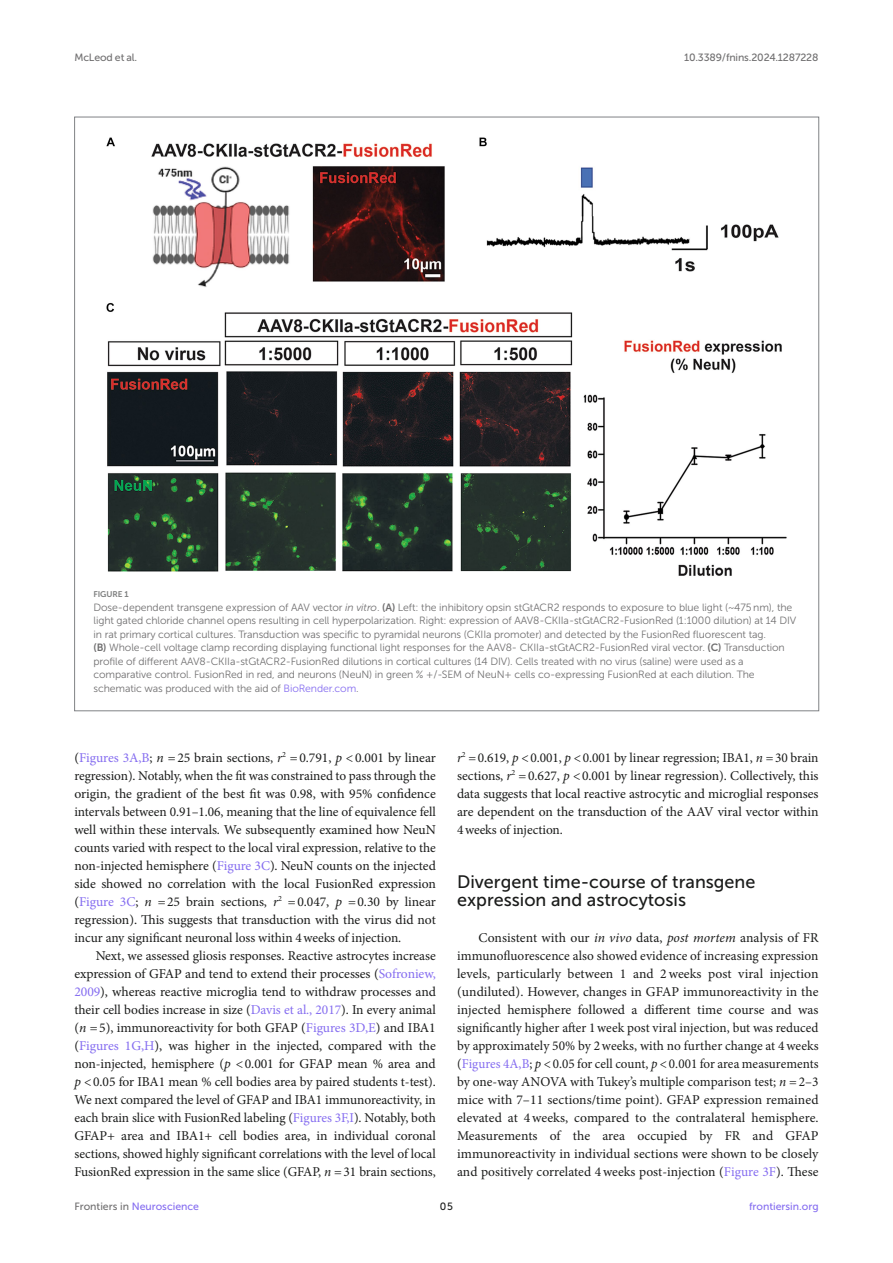
<style>
.page{position:relative;width:893px;height:1263px;background:#fff}
.page>*{position:absolute;margin:0;border:0;box-sizing:border-box;transform-origin:0 0}
.HEAD_2{font:18px/18px "Museo Sans 500";color:#1b1c1b}
.TEXT{font:13.5px/18px "Minion Pro";letter-spacing:-.005em;color:#1b1c1b;text-align:justify}
.TEXT_FLUSH{font:13.5px/18px "Minion Pro";letter-spacing:.005em;color:#1b1c1b;text-align:justify}
.FIG_HD{font:10.5px/13.5px "Museo Sans 300";letter-spacing:-.01em;color:#706f70}
.t1{font:10.5px "Museo Sans 500";color:#856df0}
.t2{font:10.5px "Museo Sans 500";letter-spacing:-.015em;color:#706f70}
.t3{font:10.5px "Museo Sans 500";color:#1b1c1b}
.FIG_HD-2{font:8.25px "Museo Sans 700";letter-spacing:-.01em;color:#7e7f7f}
.s1{font-style:italic}
.s2{font-family:"Museo Sans 700"}
.s3{color:#856df0}
.s4{color:#706f70}
</style>
<div class="page">
<img style="left:106px;top:137px;width:681px;height:439px">
<p class="t2" style="left:74px;top:51px;width:64px">McLeod et al.</p>
<p class="t2" style="left:684px;top:51px;width:136px">10.3389/fnins.2024.1287228</p>
<p class="FIG_HD-2" style="left:94px;top:590px;width:37px">FIGURE 1</p>
<p class="FIG_HD" style="left:94px;top:601px;width:704px">Dose-dependent transgene expression of AAV vector <span class="s1">in vitro</span>. <span class="s2">(A)</span> Left: the inhibitory opsin stGtACR2 responds to exposure to blue light (~475 nm), the light gated chloride channel opens resulting in cell hyperpolarization. Right: expression of AAV8-CKIIa-stGtACR2-FusionRed (1:1000 dilution) at 14 DIV in rat primary cortical cultures. Transduction was specific to pyramidal neurons (CKIIa promoter) and detected by the FusionRed fluorescent tag.<br><span class="s2">(B)</span> Whole-cell voltage clamp recording displaying functional light responses for the AAV8- CKIIa-stGtACR2-FusionRed viral vector. <span class="s2">(C)</span> Transduction profile of different AAV8-CKIIa-stGtACR2-FusionRed dilutions in cortical cultures (14 DIV). Cells treated with no virus (saline) were used as a comparative control. FusionRed in red, and neurons (NeuN) in green % +/-SEM of NeuN+ cells co-expressing FusionRed at each dilution. The schematic was produced with the aid of <span class="s3">BioRender.com</span>.</p>
<p class="TEXT" style="left:74px;top:749px;width:363px">(<span class="s3">Figures 3A,B</span>; <span class="s1">n</span> =25 brain sections, <span class="s1">r</span><sup>2</sup> =0.791, <span class="s1">p</span> &lt;0.001 by linear regression). Notably, when the fit was constrained to pass through the origin, the gradient of the best fit was 0.98, with 95% confidence intervals between 0.91–1.06, meaning that the line of equivalence fell well within these intervals. We subsequently examined how NeuN counts varied with respect to the local viral expression, relative to the non-injected hemisphere (<span class="s3">Figure 3C</span>). NeuN counts on the injected side showed no correlation with the local FusionRed expression (<span class="s3">Figure 3C</span>; <span class="s1">n</span> =25 brain sections, <span class="s1">r</span><sup>2</sup> =0.047, <span class="s1">p</span> =0.30 by linear regression). This suggests that transduction with the virus did not incur any significant neuronal loss within 4weeks of injection.</p>
<p class="TEXT" style="left:74px;top:947px;width:363px;text-indent:21px">Next, we assessed gliosis responses. Reactive astrocytes increase expression of GFAP and tend to extend their processes (<span class="s3">Sofroniew, 2009</span>), whereas reactive microglia tend to withdraw processes and their cell bodies increase in size (<span class="s3">Davis et al., 2017</span>). In every animal (<span class="s1">n</span> =5), immunoreactivity for both GFAP (<span class="s3">Figures 3D,E</span>) and IBA1 (<span class="s3">Figures 1G,H</span>), was higher in the injected, compared with the non-injected, hemisphere (<span class="s1">p</span> &lt;0.001 for GFAP mean % area and <span class="s1">p</span> &lt;0.05 for IBA1 mean % cell bodies area by paired students t-test).<br>We next compared the level of GFAP and IBA1 immunoreactivity, in each brain slice with FusionRed labeling (<span class="s3">Figures 3F,I</span>). Notably, both GFAP+ area and IBA1+ cell bodies area, in individual coronal sections, showed highly significant correlations with the level of local FusionRed expression in the same slice (GFAP, <span class="s1">n</span> =31 brain sections,</p>
<p class="TEXT" style="left:457px;top:749px;width:363px"><span class="s1">r</span><sup>2</sup> =0.619, <span class="s1">p</span> &lt;0.001, <span class="s1">p</span> &lt;0.001 by linear regression; IBA1, <span class="s1">n</span> =30 brain sections, <span class="s1">r</span><sup>2</sup> =0.627, <span class="s1">p</span> &lt;0.001 by linear regression). Collectively, this data suggests that local reactive astrocytic and microglial responses are dependent on the transduction of the AAV viral vector within 4weeks of injection.</p>
<p class="HEAD_2" style="left:457px;top:873px;width:300px">Divergent time-course of transgene expression and astrocytosis</p>
<p class="TEXT_FLUSH" style="left:457px;top:929px;width:363px;text-indent:21px">Consistent with our <span class="s1">in vivo</span> data, <span class="s1">post mortem</span> analysis of FR immunofluorescence also showed evidence of increasing expression levels, particularly between 1 and 2weeks post viral injection (undiluted). However, changes in GFAP immunoreactivity in the injected hemisphere followed a different time course and was significantly higher after 1week post viral injection, but was reduced by approximately 50% by 2weeks, with no further change at 4weeks (<span class="s3">Figures 4A,B</span>; <span class="s1">p</span> &lt;0.05 for cell count, <span class="s1">p</span> &lt;0.001 for area measurements by one-way ANOVA with Tukey’s multiple comparison test; <span class="s1">n</span> =2–3 mice with 7–11 sections/time point). GFAP expression remained elevated at 4weeks, compared to the contralateral hemisphere.<br>Measurements of the area occupied by FR and GFAP immunoreactivity in individual sections were shown to be closely and positively correlated 4weeks post-injection (<span class="s3">Figure 3F</span>). These</p>
<p class="t1" style="left:74px;top:1200px;width:126px"><span class="s4">Frontiers in</span> Neuroscience</p>
<p class="t3" style="left:440px;top:1200px;width:14px">05</p>
<p class="t1" style="left:749px;top:1200px;width:71px">frontiersin.org</p>
</div>
